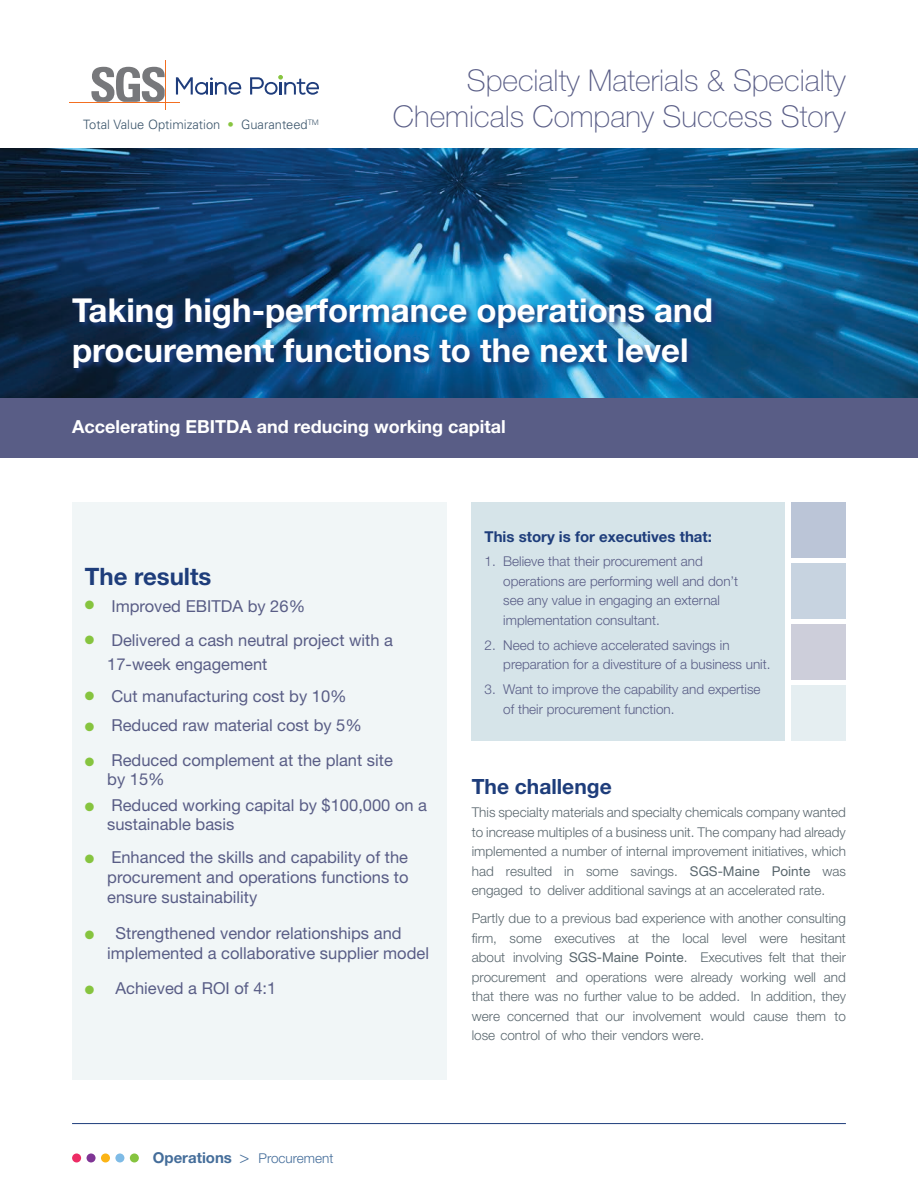
<style>
.page{position:relative;width:918px;height:1188px;background:#fff}
.page>*{position:absolute;margin:0;border:0;box-sizing:border-box;transform-origin:0 0}
.t1{font:700 33px/40.5px "Helvetica Neue";color:#fff}
.t2{font:100 30px/36px "Helvetica Neue";color:#595d86;text-align:right}
.t3{font:700 24px "Helvetica Neue";color:#1e3d7b}
.t4{font:700 21px "Helvetica Neue";color:#1e3d7b}
.t5{font:700 18px "Helvetica Neue";color:#fff}
.t6{font:16.5px/19.8px "Helvetica Neue";color:#595d86}
.t7{font:700 15px "Helvetica Neue";color:#1e3d7b}
.t8{font:300 13.5px/19.5px "Helvetica Neue";color:#5a676e;text-align:justify}
.t9{font:300 13.5px/19.5px "Helvetica Neue";color:#595d86}
.t10{font:300 13.5px "Helvetica Neue";color:#446d9a}
.t11{font:300 12.9px "Univers";color:#3a546a}
.s1{color:#88c540}
.s2{color:#86c43f}
.s3{font-style:inherit}
.s4{font-weight:400}
.s5{font-weight:700;font-size:15px}
.s6{font-size:16.5px}
</style>
<div class="page">
<img style="left:0;top:149px;width:918px;height:249px">
<svg style="left:71px;top:296px;width:648px;height:79px;background:#155487"></svg>
<div style="left:0;top:398px;width:918px;height:60px;background:#595d86"></div>
<div style="left:472px;top:503px;width:313px;height:238px;background:#d6e4e9"></div>
<div style="left:792px;top:503px;width:54px;height:55px;background:#bbc5d7"></div>
<div style="left:792px;top:563px;width:54px;height:56px;background:#c7d3e0"></div>
<div style="left:792px;top:624px;width:54px;height:56px;background:#cdceda"></div>
<div style="left:792px;top:685px;width:54px;height:56px;background:#e5eef1"></div>
<hr style="left:72px;top:1123px;width:774px;height:1px;background:#1e3d7b">
<div style="left:72px;top:503px;width:374px;height:577px;background:#f1f6f7"></div>
<div style="left:72px;top:1153px;width:9px;height:9px;background:#ed2c65;border-radius:50%"></div>
<div style="left:87px;top:1153px;width:9px;height:9px;background:#7f3595;border-radius:50%"></div>
<div style="left:101px;top:1153px;width:9px;height:9px;background:#fbb416;border-radius:50%"></div>
<div style="left:115px;top:1153px;width:9px;height:9px;background:#7ebbe6;border-radius:50%"></div>
<div style="left:130px;top:1153px;width:9px;height:9px;background:#86c43f;border-radius:50%"></div>
<svg style="left:91px;top:67px;width:74px;height:35px"></svg>
<hr style="left:69px;top:102px;width:110px;height:1px;background:#f36f21">
<hr style="left:165px;top:60px;width:1px;height:50px;background:#f36f21">
<svg style="left:176px;top:77px;width:65px;height:18px"></svg>
<svg style="left:250px;top:75px;width:69px;height:20px"></svg>
<p class="t11" style="left:83px;top:117px;width:237px">Total Value Optimization <span class="s1">•</span> Guaranteed<sup>TM</sup></p>
<p class="t2" style="left:393px;top:62px;width:454px">Specialty Materials &amp; Specialty<br>Chemicals Company Success Story</p>
<p class="t1" style="left:72px;top:289px;width:642px">Taking high-performance operations and procurement functions to the next level</p>
<p class="t5" style="left:72px;top:416px;width:435px">Accelerating EBITDA and reducing working capital</p>
<p class="t3" style="left:85px;top:562px;width:128px">The results</p>
<p class="t6" style="left:85px;top:596px;width:222px"><span class="s2">●</span> Improved EBITDA by 26%</p>
<p class="t6" style="left:107px;top:628px;width:287px;line-height:23.7px;text-indent:-22px"><span class="s2">●</span> Delivered a cash neutral project with a<br>17-week engagemen<span class="s3">t</span></p>
<p class="t6" style="left:85px;top:686px;width:263px"><span class="s2">●</span> Cut manufacturing cost by 10%</p>
<p class="t6" style="left:85px;top:715px;width:279px"><span class="s2">●</span> Reduced raw material cost by 5%</p>
<p class="t6" style="left:107px;top:750px;width:287px;text-indent:-22px"><span class="s2">●</span> Reduced complement at the plant site by 15%</p>
<p class="t6" style="left:107px;top:795px;width:321px;text-indent:-22px"><span class="s2">●</span> Reduced working capital by $100,000 on a sustainable basis</p>
<p class="t6" style="left:107px;top:847px;width:303px;text-align:justify;text-indent:-22px"><span class="s2">●</span> Enhanced the skills and capability of the procurement and operations functions to ensure sustainability</p>
<p class="t6" style="left:107px;top:923px;width:323px;text-indent:-22px"><span class="s2">●</span> Strengthened vendor relationships and implemented a collaborative supplier model</p>
<p class="t6" style="left:85px;top:978px;width:193px"><span class="s2">●</span> Achieved a ROI of 4:1</p>
<p class="t7" style="left:485px;top:527px;width:229px">This story is for executives that:</p>
<p class="t9" style="left:503px;top:552px;width:236px;text-indent:-19px">1. Believe that their procurement and operations are performing well and don’t see any value in engaging an external implementation consultant.</p>
<p class="t9" style="left:503px;top:635px;width:269px;text-indent:-19px">2. Need to achieve accelerated savings in preparation for a divestiture of a business unit.</p>
<p class="t9" style="left:503px;top:679px;width:259px;text-indent:-19px">3. Want to improve the capability and expertise of their procurement function.</p>
<p class="t4" style="left:472px;top:773px;width:141px">The challenge</p>
<p class="t8" style="left:472px;top:802px;width:376px">This specialty materials and specialty chemicals company wanted to increase multiples of a business unit. The company had already implemented a number of internal improvement initiatives, which had resulted in some savings. <span class="s4">SGS-Maine Pointe</span> was engaged to deliver additional savings at an accelerated rate.</p>
<p class="t8" style="left:472px;top:908px;width:376px">Partly due to a previous bad experience with another consulting firm, some executives at the local level were hesitant about involving <span class="s4">SGS-Maine Pointe</span>. Executives felt that their procurement and operations were already working well and that there was no further value to be added. In addition, they were concerned that our involvement would cause them to lose control of who their vendors were.</p>
<p class="t10" style="left:153px;top:1150px;width:182px"><span class="s5">Operations</span> <span class="s6">&gt;</span> Procurement</p>
</div>
